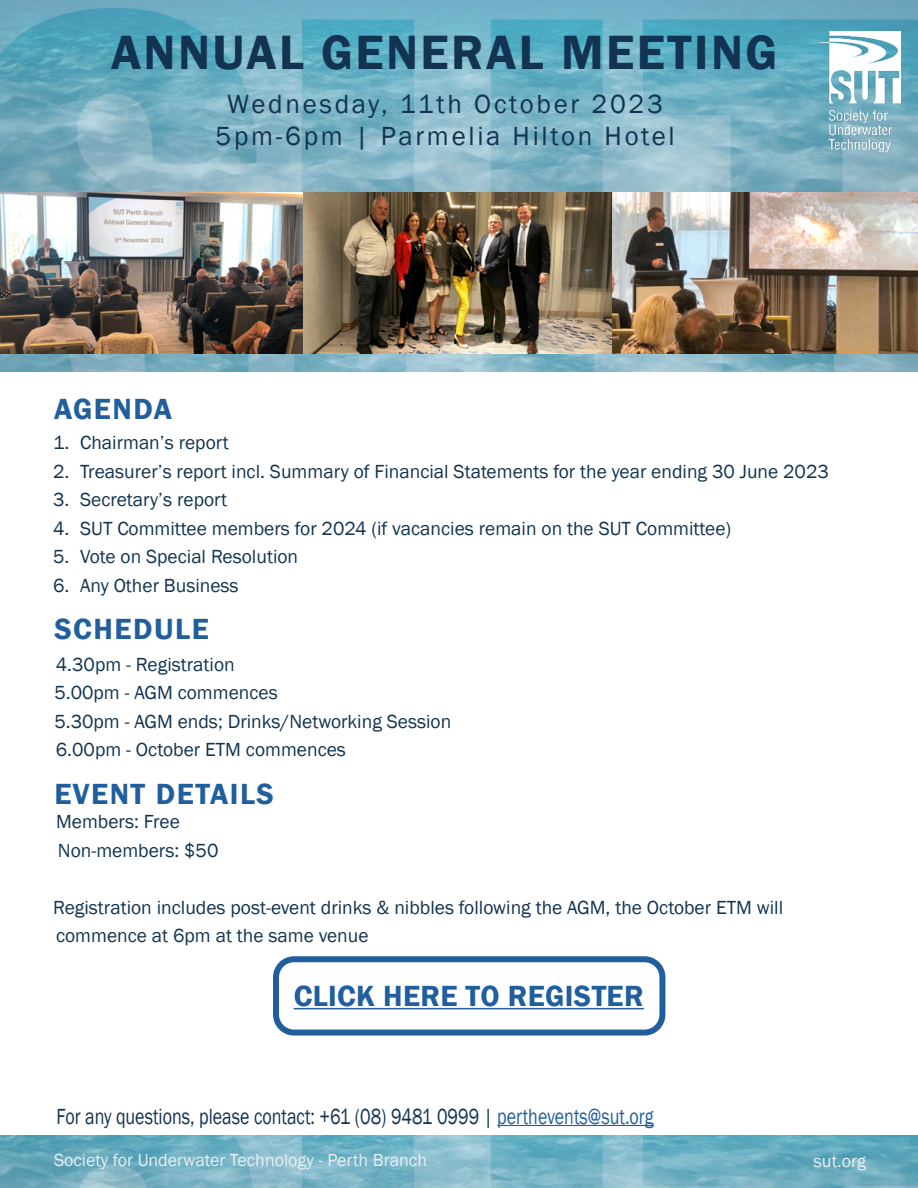
<style>
.page{position:relative;width:918px;height:1188px;background:#fff}
.page>*{position:absolute;margin:0;border:0;box-sizing:border-box;transform-origin:0 0}
.t1{font:600 49.5px "Franklin Gothic";letter-spacing:.05em;color:#123351}
.t2{font:600 30px "Franklin Gothic";letter-spacing:.05em;color:#215e9e}
.t3{font:600 30px "Franklin Gothic";letter-spacing:.01em;color:#215e9e}
.t4{font:27px/32.4px "Franklin Gothic";letter-spacing:.1em;color:#123351;text-align:center}
.t5{font:22.5px "Franklin Gothic";color:#123351;scale:.8 1}
.t6{font:19.5px/28.5px "Franklin Gothic";color:#123351}
.t7{font:18px "Franklin Gothic";color:#eaeef0}
.s1{color:#215e9e}
</style>
<div class="page">
<img style="left:0;top:1136px;width:918px;height:52px">
<img style="left:0;top:0;width:918px;height:348px">
<img style="left:0;top:348px;width:918px;height:23px">
<hr style="left:497px;top:1125px;width:157px;height:1px;background:#215e9e">
<hr style="left:294px;top:1008px;width:350px;height:1px;background:#215e9e">
<div style="left:273px;top:956px;width:392px;height:80px;border:6px solid #215e9e;border-radius:18px"></div>
<img style="left:810px;top:31px;width:91px;height:121px">
<h1 class="t1" style="left:111px;top:22px;width:668px">ANNUAL GENERAL MEETING</h1>
<h3 class="t4" style="left:216px;top:88px;width:461px">Wednesday, 11th October 2023<br>5pm-6pm | Parmelia Hilton Hotel</h3>
<h2 class="t2" style="left:54px;top:391px;width:119px">AGENDA</h2>
<p class="t6" style="left:53px;top:429px;width:177px">1. Chairman’s report</p>
<p class="t6" style="left:53px;top:457px;width:777px">2. Treasurer’s report incl. Summary of Financial Statements for the year ending 30 June 2023</p>
<p class="t6" style="left:53px;top:486px;width:176px">3. Secretary’s report</p>
<p class="t6" style="left:53px;top:514px;width:680px">4. SUT Committee members for 2024 (if vacancies remain on the SUT Committee)</p>
<p class="t6" style="left:53px;top:543px;width:247px">5. Vote on Special Resolution</p>
<p class="t6" style="left:53px;top:571px;width:187px">6. Any Other Business</p>
<h2 class="t2" style="left:54px;top:611px;width:156px">SCHEDULE</h2>
<p class="t6" style="left:54px;top:650px;width:398px">4.30pm - Registration<br>5.00pm - AGM commences<br>5.30pm - AGM ends; Drinks/Networking Session<br>6.00pm - October ETM commences</p>
<h2 class="t2" style="left:54px;top:775px;width:221px">EVENT DETAILS</h2>
<p class="t6" style="left:56px;top:808px;width:164px">Members: Free<br>Non-members: $50</p>
<p class="t6" style="left:53px;top:894px;width:732px">Registration includes post-event drinks &amp; nibbles following the AGM, the October ETM will commence at 6pm at the same venue</p>
<h2 class="t3" style="left:294px;top:978px;width:352px">CLICK HERE TO REGISTER</h2>
<p class="t5" style="left:57px;top:1102px;width:748px">For any questions, please contact: +61 (08) 9481 0999 | <span class="s1">perthevents@sut.org</span></p>
<p class="t7" style="left:54px;top:1149px;width:375px">Society for Underwater Technology - Perth Branch</p>
<p class="t7" style="left:814px;top:1150px;width:54px">sut.org</p>
</div>
